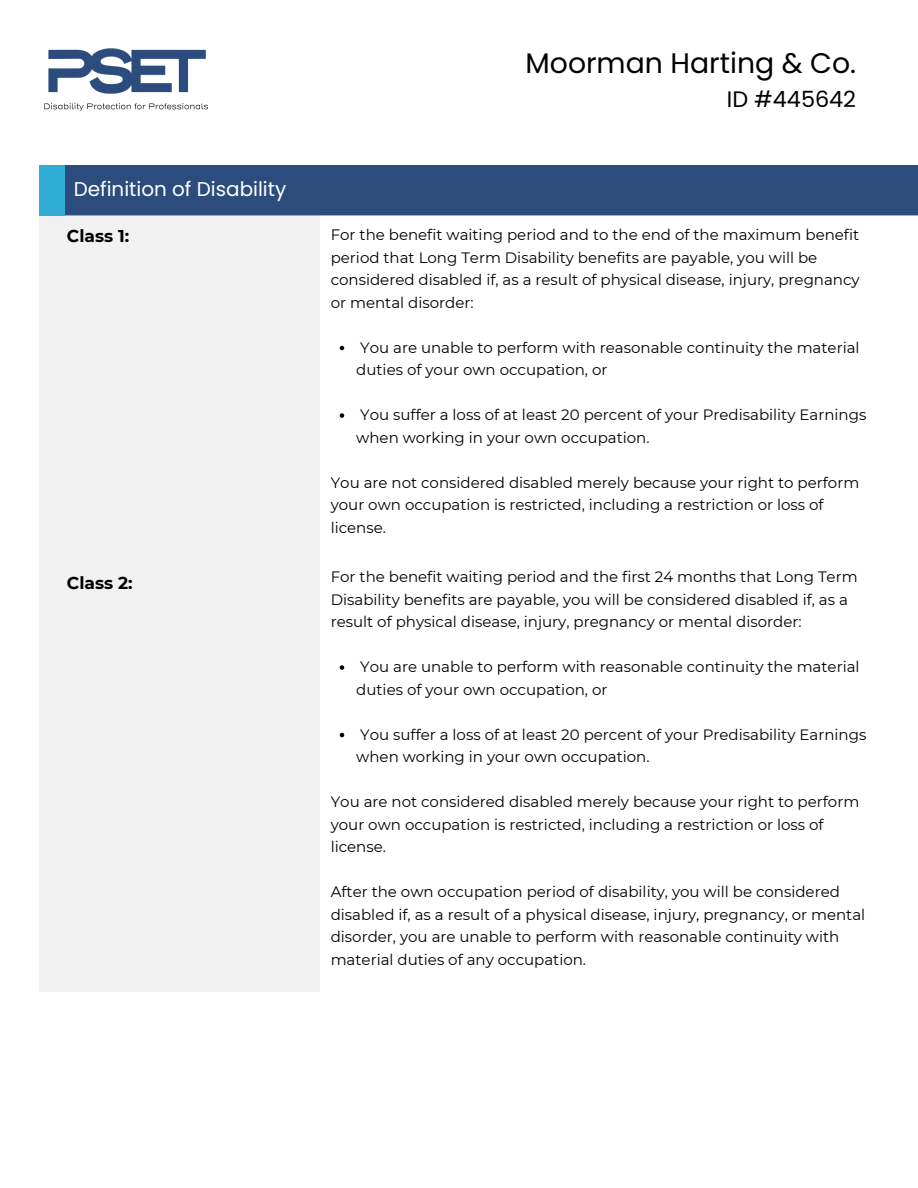
<style>
.page{position:relative;width:918px;height:1188px;background:#fff}
.page>*{position:absolute;margin:0;border:0;box-sizing:border-box;transform-origin:0 0}
.t1{font:28.35px "Poppins";color:#000}
.t2{font:22.35px "Poppins";color:#000}
.t3{font:19.95px "Poppins";color:#fff}
.t4{font:700 17.1px "Montserrat";color:#000}
.t5{font:15px/22.5px "Montserrat";color:#000}
</style>
<div class="page">
<img style="left:44px;top:48px;width:164px;height:63px">
<div style="left:40px;top:215px;width:280px;height:777px;background:#f1f1f1"></div>
<div style="left:65px;top:165px;width:853px;height:50px;background:#2b4c7c"></div>
<div style="left:40px;top:165px;width:25px;height:50px;background:#30add4"></div>
<svg style="left:340px;top:346px;width:4px;height:4px"></svg>
<svg style="left:340px;top:413px;width:4px;height:5px"></svg>
<svg style="left:340px;top:665px;width:4px;height:5px"></svg>
<svg style="left:340px;top:733px;width:4px;height:4px"></svg>
<h3 class="t3" style="left:74px;top:175px;width:214px">Definition of Disability</h3>
<h1 class="t4" style="left:67px;top:225px;width:64px">Class 1:</h1>
<h2 class="t4" style="left:67px;top:572px;width:67px">Class 2:</h2>
<p class="t1" style="left:526px;top:43px;width:332px">Moorman Harting &amp; Co.</p>
<p class="t2" style="left:727px;top:84px;width:131px">ID #445642</p>
<h4 class="t5" style="left:331px;top:223px;width:531px">For the benefit waiting period and to the end of the maximum benefit period that Long Term Disability benefits are payable, you will be considered disabled if, as a result of physical disease, injury, pregnancy or mental disorder:</h4>
<h4 class="t5" style="left:356px;top:336px;width:505px">You are unable to perform with reasonable continuity the material duties of your own occupation, or</h4>
<p class="t5" style="left:356px;top:403px;width:512px">You suffer a loss of at least 20 percent of your Predisability Earnings when working in your own occupation.</p>
<p class="t5" style="left:331px;top:471px;width:530px">You are not considered disabled merely because your right to perform your own occupation is restricted, including a restriction or loss of license.</p>
<p class="t5" style="left:331px;top:565px;width:528px">For the benefit waiting period and the first 24 months that Long Term<br>Disability benefits are payable, you will be considered disabled if, as a result of physical disease, injury, pregnancy or mental disorder:</p>
<p class="t5" style="left:356px;top:655px;width:505px">You are unable to perform with reasonable continuity the material duties of your own occupation, or</p>
<p class="t5" style="left:356px;top:723px;width:512px">You suffer a loss of at least 20 percent of your Predisability Earnings when working in your own occupation.</p>
<p class="t5" style="left:331px;top:790px;width:530px">You are not considered disabled merely because your right to perform your own occupation is restricted, including a restriction or loss of license.</p>
<p class="t5" style="left:331px;top:880px;width:536px">After the own occupation period of disability, you will be considered disabled if, as a result of a physical disease, injury, pregnancy, or mental disorder, you are unable to perform with reasonable continuity with material duties of any occupation.</p>
</div>
